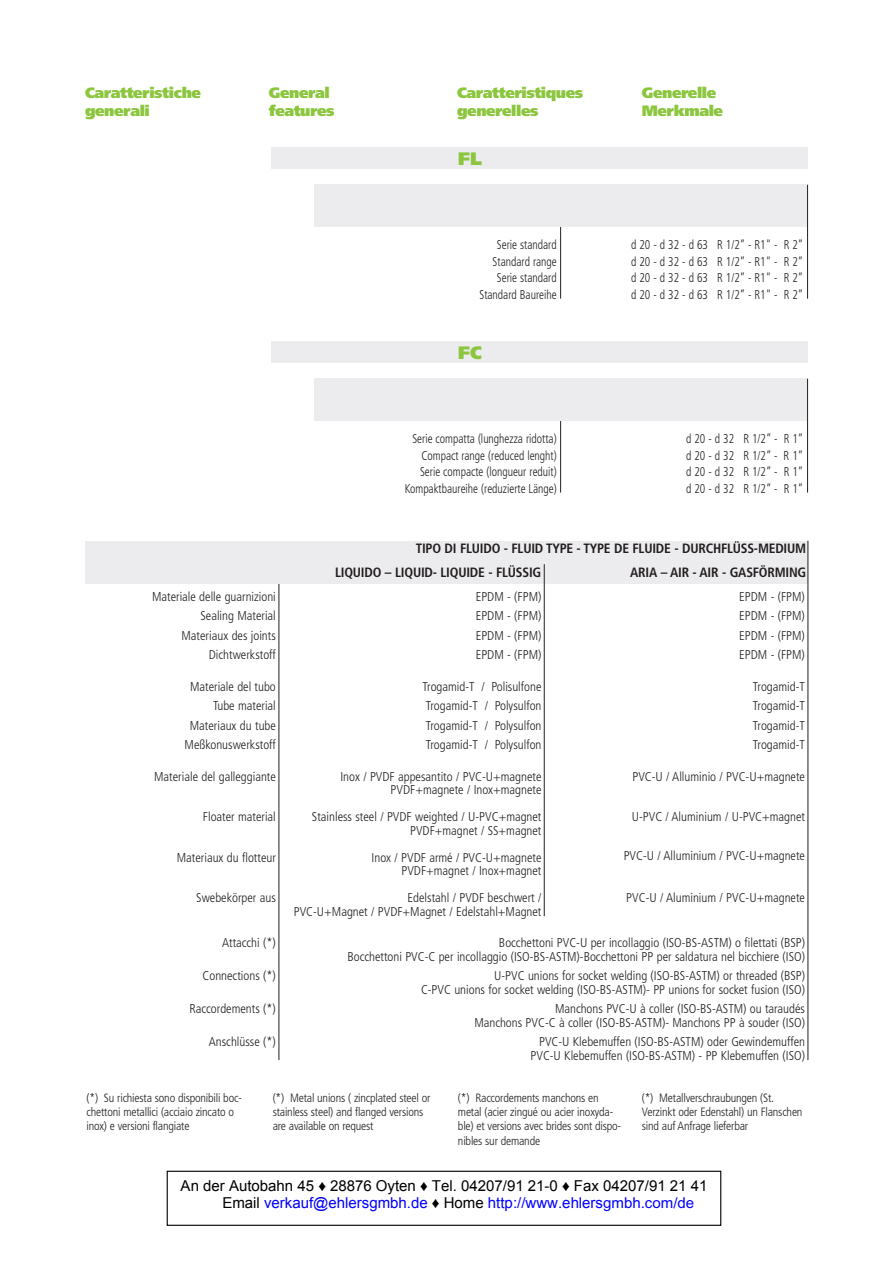
<style>
.page{position:relative;width:893px;height:1263px;background:#fff}
.page>*{position:absolute;margin:0;border:0;box-sizing:border-box;transform-origin:0 0}
.t1{font:900 18px "Frutiger";color:#8bc63e}
.t2{font:15px/17.2px "Arial";color:#000}
.t3{font:900 15px/18px "Frutiger";letter-spacing:-.025em;color:#8bc63e}
.t4{font:300 condensed 14.25px "Frutiger";color:#231f20}
.t5{font:700 condensed 13.5px/23.7px "Frutiger";letter-spacing:-.015em;color:#231f20}
.t6{font:300 condensed 12.75px/19.5px "Frutiger";color:#231f20;text-align:right}
.t7{font:300 condensed 12.75px/16.5px "Frutiger";color:#231f20;text-align:right;scale:.9 1}
.t8{font:300 condensed 12px/14.4px "Frutiger";letter-spacing:-.015em;color:#231f20}
.s1{color:#00f}
</style>
<div class="page">
<hr style="left:279px;top:553px;width:1px;height:507px;background:#231f20">
<hr style="left:560px;top:195px;width:1px;height:104px;background:#231f20">
<div style="left:85px;top:541px;width:723px;height:42px;background:#ececee"></div>
<hr style="left:807px;top:541px;width:1px;height:519px;background:#231f20">
<hr style="left:544px;top:564px;width:1px;height:352px;background:#231f20">
<div style="left:271px;top:148px;width:537px;height:21px;background:#ececee"></div>
<div style="left:314px;top:185px;width:493px;height:42px;background:#ececee"></div>
<hr style="left:807px;top:185px;width:1px;height:114px;background:#231f20">
<hr style="left:560px;top:393px;width:1px;height:100px;background:#231f20">
<div style="left:271px;top:342px;width:537px;height:21px;background:#ececee"></div>
<div style="left:314px;top:379px;width:493px;height:42px;background:#ececee"></div>
<hr style="left:807px;top:379px;width:1px;height:114px;background:#231f20">
<div style="left:167px;top:1171px;width:554px;height:55px;border:1px solid #000"></div>
<p class="t3" style="left:85px;top:85px;width:117px">Caratteristiche generali</p>
<p class="t3" style="left:269px;top:85px;width:67px">General features</p>
<p class="t3" style="left:457px;top:85px;width:128px">Caratteristiques generelles</p>
<p class="t3" style="left:642px;top:85px;width:83px">Generelle<br>Merkmale</p>
<h1 class="t1" style="left:458px;top:151px;width:26px">FL</h1>
<p class="t7" style="left:479px;top:238px;width:87px">Serie standard<br>Standard range<br>Serie standard<br>Standard Baureihe</p>
<p class="t7" style="left:631px;top:238px;width:193px;text-align:justify">d 20 - d 32 - d 63 R 1/2” - R1" - R 2” d 20 - d 32 - d 63 R 1/2” - R1" - R 2” d 20 - d 32 - d 63 R 1/2” - R1" - R 2” d 20 - d 32 - d 63 R 1/2” - R1" - R 2”</p>
<h1 class="t1" style="left:458px;top:345px;width:25px">FC</h1>
<p class="t7" style="left:405px;top:432px;width:170px">Serie compatta (lunghezza ridotta)<br>Compact range (reduced lenght)<br>Serie compacte (longueur reduit)<br>Kompaktbaureihe (reduzierte Länge)</p>
<p class="t7" style="left:686px;top:432px;width:132px;text-align:justify">d 20 - d 32 R 1/2” - R 1” d 20 - d 32 R 1/2” - R 1” d 20 - d 32 R 1/2” - R 1” d 20 - d 32 R 1/2” - R 1”</p>
<p class="t6" style="left:152px;top:588px;width:125px">Materiale delle guarnizioni<br>Sealing Material<br>Materiaux des joints<br>Dichtwerkstoff</p>
<p class="t6" style="left:185px;top:678px;width:93px">Materiale del tubo<br>Tube material<br>Materiaux du tube<br>Meßkonuswerkstoff</p>
<p class="t6" style="left:154px;top:768px;width:123px">Materiale del galleggiante</p>
<p class="t6" style="left:203px;top:808px;width:75px">Floater material</p>
<p class="t6" style="left:177px;top:849px;width:101px">Materiaux du flotteur</p>
<p class="t6" style="left:196px;top:889px;width:81px">Swebekörper aus</p>
<p class="t6" style="left:222px;top:934px;width:55px">Attacchi (*)</p>
<p class="t6" style="left:203px;top:967px;width:75px">Connections (*)</p>
<p class="t6" style="left:189px;top:1000px;width:88px">Raccordements (*)</p>
<p class="t6" style="left:209px;top:1033px;width:69px">Anschlüsse (*)</p>
<p class="t5" style="left:335px;top:537px;width:473px;text-indent:81px">TIPO DI FLUIDO - FLUID TYPE - TYPE DE FLUIDE - DURCHFLÜSS-MEDIUM<br>LIQUIDO – LIQUID- LIQUIDE - FLÜSSIG</p>
<p class="t5" style="left:630px;top:561px;width:178px">ARIA – AIR - AIR - GASFÖRMING</p>
<p class="t6" style="left:476px;top:587px;width:67px;text-align:justify">EPDM - (FPM)<br>EPDM - (FPM)<br>EPDM - (FPM)<br>EPDM - (FPM)</p>
<p class="t6" style="left:423px;top:677px;width:120px;text-align:justify">Trogamid-T / Polisulfone Trogamid-T / Polysulfon Trogamid-T / Polysulfon Trogamid-T / Polysulfon</p>
<p class="t6" style="left:340px;top:770px;width:203px;line-height:13.5px">Inox / PVDF appesantito / PVC-U+magnete<br>PVDF+magnete / Inox+magnete</p>
<p class="t6" style="left:312px;top:811px;width:231px;line-height:13.5px">Stainless steel / PVDF weighted / U-PVC+magnet<br>PVDF+magnet / SS+magnet</p>
<p class="t6" style="left:372px;top:851px;width:171px;line-height:13.5px">Inox / PVDF armé / PVC-U+magnete<br>PVDF+magnet / Inox+magnet</p>
<p class="t6" style="left:294px;top:892px;width:249px;line-height:13.5px">Edelstahl / PVDF beschwert /<br>PVC-U+Magnet / PVDF+Magnet / Edelstahl+Magnet</p>
<p class="t6" style="left:739px;top:588px;width:67px;text-align:justify">EPDM - (FPM)<br>EPDM - (FPM)<br>EPDM - (FPM)<br>EPDM - (FPM)</p>
<p class="t6" style="left:753px;top:678px;width:53px;text-align:justify">Trogamid-T Trogamid-T Trogamid-T Trogamid-T</p>
<p class="t6" style="left:632px;top:768px;width:174px">PVC-U / Alluminio / PVC-U+magnete</p>
<p class="t6" style="left:632px;top:808px;width:175px">U-PVC / Aluminium / U-PVC+magnet</p>
<p class="t6" style="left:624px;top:847px;width:183px">PVC-U / Alluminium / PVC-U+magnete</p>
<p class="t6" style="left:626px;top:889px;width:180px">PVC-U / Aluminium / PVC-U+magnete</p>
<p class="t6" style="left:347px;top:937px;width:459px;line-height:13.5px">Bocchettoni PVC-U per incollaggio (ISO-BS-ASTM) o filettati (BSP)<br>Bocchettoni PVC-C per incollaggio (ISO-BS-ASTM)-Bocchettoni PP per saldatura nel bicchiere (ISO)</p>
<p class="t6" style="left:421px;top:970px;width:386px;line-height:13.5px">U-PVC unions for socket welding (ISO-BS-ASTM) or threaded (BSP)<br>C-PVC unions for socket welding (ISO-BS-ASTM)- PP unions for socket fusion (ISO)</p>
<p class="t6" style="left:474px;top:1003px;width:332px;line-height:13.5px">Manchons PVC-U à coller (ISO-BS-ASTM) ou taraudés<br>Manchons PVC-C à coller (ISO-BS-ASTM)- Manchons PP à souder (ISO)</p>
<p class="t6" style="left:530px;top:1036px;width:276px;line-height:13.5px">PVC-U Klebemuffen (ISO-BS-ASTM) oder Gewindemuffen<br>PVC-U Klebemuffen (ISO-BS-ASTM) - PP Klebemuffen (ISO)</p>
<p class="t8" style="left:87px;top:1091px;width:157px">(*) Su richiesta sono disponibili boc&shy;chettoni metallici (acciaio zincato o inox) e versioni flangiate</p>
<p class="t8" style="left:273px;top:1091px;width:159px">(*) Metal unions ( zincplated steel or stainless steel) and flanged versions are available on request</p>
<p class="t8" style="left:458px;top:1091px;width:165px">(*) Raccordements manchons en metal (acier zingué ou acier inoxyda&shy;ble) et versions avec brides sont dispo&shy;nibles sur demande</p>
<p class="t8" style="left:642px;top:1091px;width:162px">(*) Metallverschraubungen (St.<br>Verzinkt oder Edenstahl) un Flanschen sind auf Anfrage lieferbar</p>
<p class="t2" style="left:222px;top:1177px;width:486px;text-indent:-42px">An der Autobahn 45 ♦ 28876 Oyten ♦ Tel. 04207/91 21-0 ♦ Fax 04207/91 21 41<br>Email <span class="s1">verkauf@ehlersgmbh.de</span> ♦ Home <span class="s1">http://www.ehlersgmbh.com/de</span></p>
<p class="t4" style="left:459px;top:1191px;width:22px">363</p>
</div>
